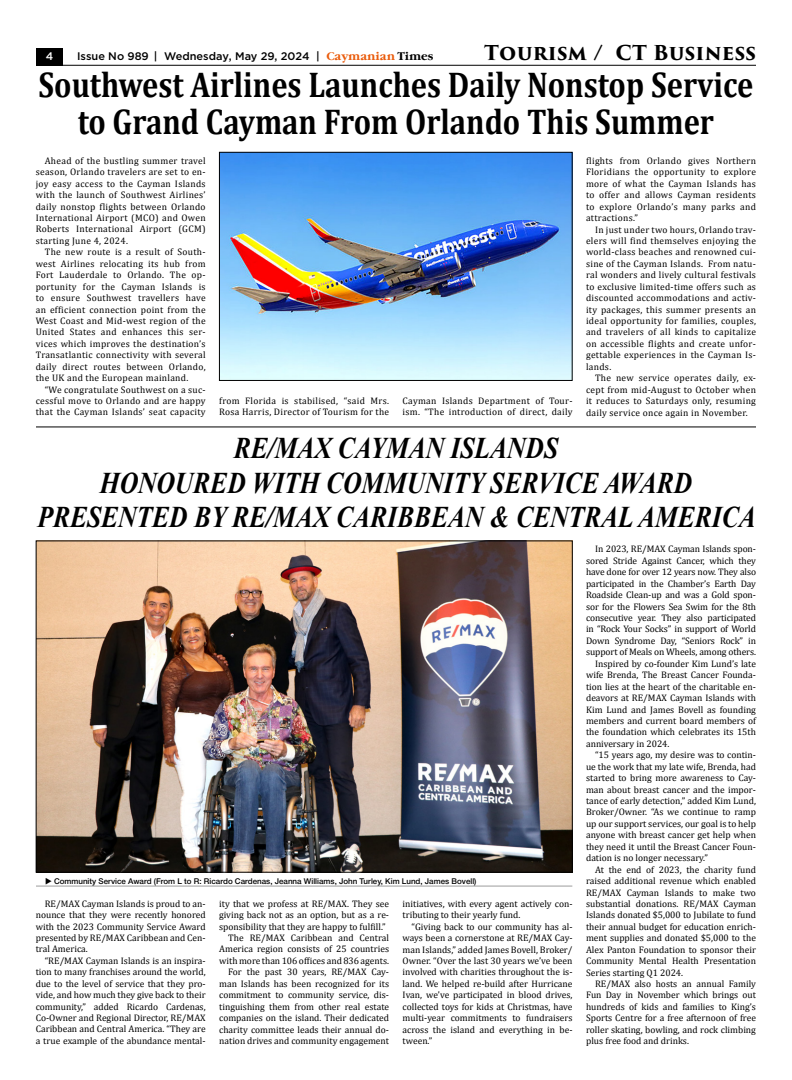
<style>
.page{position:relative;width:792px;height:1080px;background:#fff}
.page>*{position:absolute;margin:0;border:0;box-sizing:border-box;transform-origin:0 0}
.t1{font:700 36px/37px "Cambria";color:#000;text-align:center;scale:.85 1}
.t2{font:italic 700 30px/34.5px "Times New Roman";color:#000;text-align:center;scale:.85 1}
.t3{font:700 20px "Trajan Pro 3";letter-spacing:.01em;color:#000}
.t4{font:500 11px "Gotham";color:#000}
.t5{font:500 11px "Gotham";color:#fff}
.t6{font:9.5px/11.4px "Cambria";color:#000;text-align:justify}
.t7{font:9.5px/11.4px "Cambria";letter-spacing:.03em;color:#000}
.t8{font:500 8px "Helvetica Neue Cyr";color:#000}
.s1{font-family:"Garamond C";font-weight:700;color:#ea5b0b}
.s2{font-family:"Garamond C";font-weight:700}
</style>
<div class="page">
<hr style="left:36px;top:426px;width:720px;height:1px;background:#000">
<hr style="left:36px;top:886px;width:536px;height:1px;background:#9d9d9c">
<img style="left:38px;top:543px;width:532px;height:327px">
<img style="left:221px;top:154px;width:349px;height:225px">
<div style="left:219px;top:152px;width:353px;height:229px;border:1px solid #000"></div>
<div style="left:36px;top:48px;width:27px;height:18px;background:#000"></div>
<hr style="left:36px;top:65px;width:720px;height:1px;background:#000">
<p class="t5" style="left:46px;top:49px;width:9px">4</p>
<p class="t4" style="left:77px;top:49px;width:358px">Issue No 989 | Wednesday, May 29, 2024 | <span class="s1">Caymanian</span> <span class="s2">Times</span></p>
<h3 class="t3" style="left:484px;top:38px;width:273px">Tourism / CT Business</h3>
<h1 class="t1" style="left:38px;top:65px;width:843px">Southwest Airlines Launches Daily Nonstop Service to Grand Cayman From Orlando This Summer</h1>
<p class="t6" style="left:36px;top:155px;width:171px;text-indent:9px">Ahead of the bustling summer travel season, Orlando travelers are set to en&shy;joy easy access to the Cayman Islands with the launch of Southwest Airlines’ daily nonstop flights between Orlando International Airport (MCO) and Owen Roberts International Airport (GCM) starting June 4, 2024.</p>
<p class="t6" style="left:36px;top:246px;width:171px;text-indent:9px">The new route is a result of South&shy;west Airlines relocating its hub from Fort Lauderdale to Orlando. The op&shy;portunity for the Cayman Islands is to ensure Southwest travellers have an efficient connection point from the West Coast and Mid-west region of the United States and enhances this ser&shy;vices which improves the destination’s Transatlantic connectivity with several daily direct routes between Orlando, the UK and the European mainland.</p>
<p class="t6" style="left:36px;top:384px;width:171px;text-indent:9px">“We congratulate Southwest on a suc&shy;cessful move to Orlando and are happy that the Cayman Islands’ seat capacity</p>
<p class="t7" style="left:219px;top:395px;width:171px">from Florida is stabilised, “said Mrs.<br>Rosa Harris, Director of Tourism for the</p>
<p class="t7" style="left:403px;top:395px;width:171px">Cayman Islands Department of Tour&shy;ism. “The introduction of direct, daily</p>
<p class="t6" style="left:586px;top:155px;width:171px">flights from Orlando gives Northern Floridians the opportunity to explore more of what the Cayman Islands has to offer and allows Cayman residents to explore Orlando’s many parks and attractions.”</p>
<p class="t6" style="left:586px;top:224px;width:171px;text-indent:9px">In just under two hours, Orlando trav&shy;elers will find themselves enjoying the world-class beaches and renowned cui&shy;sine of the Cayman Islands. From natu&shy;ral wonders and lively cultural festivals to exclusive limited-time offers such as discounted accommodations and activ&shy;ity packages, this summer presents an ideal opportunity for families, couples, and travelers of all kinds to capitalize on accessible flights and create unfor&shy;gettable experiences in the Cayman Is&shy;lands.</p>
<p class="t6" style="left:586px;top:372px;width:171px;text-indent:9px">The new service operates daily, ex&shy;cept from mid-August to October when it reduces to Saturdays only, resuming daily service once again in November.</p>
<h2 class="t2" style="left:37px;top:430px;width:847px">RE/MAX CAYMAN ISLANDS<br>HONOURED WITH COMMUNITY SERVICE AWARD<br>PRESENTED BY RE/MAX CARIBBEAN &amp; CENTRAL AMERICA</h2>
<p class="t8" style="left:54px;top:877px;width:424px">Community Service Award (From L to R: Ricardo Cardenas, Jeanna Williams, John Turley, Kim Lund, James Bovell)</p>
<p class="t6" style="left:36px;top:898px;width:171px;text-indent:9px">RE/MAX Cayman Islands is proud to an&shy;nounce that they were recently honored with the 2023 Community Service Award presented by RE/MAX Caribbean and Cen&shy;tral America.</p>
<p class="t6" style="left:36px;top:955px;width:171px;text-indent:9px">“RE/MAX Cayman Islands is an inspira&shy;tion to many franchises around the world, due to the level of service that they pro&shy;vide, and how much they give back to their community,” added Ricardo Cardenas, Co-Owner and Regional Director, RE/MAX Caribbean and Central America. “They are a true example of the abundance mental-</p>
<p class="t6" style="left:219px;top:898px;width:171px">ity that we profess at RE/MAX. They see</p>
<p class="t6" style="left:219px;top:909px;width:171px">giving back not as an option, but as a re-</p>
<p class="t6" style="left:219px;top:921px;width:168px">sponsibility that they are happy to fulfill.”</p>
<p class="t6" style="left:228px;top:932px;width:162px">The RE/MAX Caribbean and Central</p>
<p class="t6" style="left:219px;top:943px;width:171px">America region consists of 25 countries</p>
<p class="t6" style="left:219px;top:955px;width:171px">with more than 106 offices and 836 agents.</p>
<p class="t6" style="left:228px;top:966px;width:162px">For the past 30 years, RE/MAX Cay-</p>
<p class="t6" style="left:219px;top:978px;width:171px">man Islands has been recognized for its</p>
<p class="t6" style="left:219px;top:989px;width:171px">commitment to community service, dis-</p>
<p class="t6" style="left:219px;top:1001px;width:171px">tinguishing them from other real estate</p>
<p class="t6" style="left:219px;top:1012px;width:171px">companies on the island. Their dedicated</p>
<p class="t6" style="left:219px;top:1024px;width:171px">charity committee leads their annual do-</p>
<p class="t6" style="left:219px;top:1035px;width:171px">nation drives and community engagement</p>
<p class="t6" style="left:403px;top:898px;width:171px">initiatives, with every agent actively con&shy;tributing to their yearly fund.</p>
<p class="t6" style="left:403px;top:921px;width:171px;text-indent:9px">“Giving back to our community has al&shy;ways been a cornerstone at RE/MAX Cay&shy;man Islands,” added James Bovell, Broker/ Owner. “Over the last 30 years we’ve been involved with charities throughout the is&shy;land. We helped re-build after Hurricane Ivan, we’ve participated in blood drives, collected toys for kids at Christmas, have multi-year commitments to fundraisers across the island and everything in be&shy;tween.”</p>
<p class="t6" style="left:595px;top:543px;width:162px">In 2023, RE/MAX Cayman Islands spon-</p>
<p class="t6" style="left:586px;top:555px;width:171px">sored Stride Against Cancer, which they</p>
<p class="t6" style="left:586px;top:566px;width:171px">have done for over 12 years now. They also</p>
<p class="t6" style="left:586px;top:578px;width:171px">participated in the Chamber’s Earth Day</p>
<p class="t6" style="left:586px;top:589px;width:171px">Roadside Clean-up and was a Gold spon-</p>
<p class="t6" style="left:586px;top:601px;width:171px">sor for the Flowers Sea Swim for the 8th</p>
<p class="t6" style="left:586px;top:612px;width:171px">consecutive year. They also participated</p>
<p class="t6" style="left:586px;top:623px;width:171px">in “Rock Your Socks” in support of World</p>
<p class="t6" style="left:586px;top:635px;width:171px">Down Syndrome Day, “Seniors Rock” in</p>
<p class="t6" style="left:586px;top:646px;width:171px">support of Meals on Wheels, among others.</p>
<p class="t6" style="left:595px;top:658px;width:162px">Inspired by co-founder Kim Lund’s late</p>
<p class="t6" style="left:586px;top:669px;width:171px">wife Brenda, The Breast Cancer Founda-</p>
<p class="t6" style="left:586px;top:681px;width:171px">tion lies at the heart of the charitable en-</p>
<p class="t6" style="left:586px;top:692px;width:171px">deavors at RE/MAX Cayman Islands with</p>
<p class="t6" style="left:586px;top:704px;width:171px">Kim Lund and James Bovell as founding</p>
<p class="t6" style="left:586px;top:715px;width:171px">members and current board members of</p>
<p class="t6" style="left:586px;top:726px;width:171px">the foundation which celebrates its 15th</p>
<p class="t6" style="left:586px;top:738px;width:85px">anniversary in 2024.</p>
<p class="t6" style="left:595px;top:749px;width:162px">“15 years ago, my desire was to contin-</p>
<p class="t6" style="left:586px;top:761px;width:171px">ue the work that my late wife, Brenda, had</p>
<p class="t6" style="left:586px;top:772px;width:171px">started to bring more awareness to Cay-</p>
<p class="t6" style="left:586px;top:784px;width:171px">man about breast cancer and the impor-</p>
<p class="t6" style="left:586px;top:795px;width:171px">tance of early detection,” added Kim Lund,</p>
<p class="t6" style="left:586px;top:806px;width:171px">Broker/Owner. “As we continue to ramp</p>
<p class="t6" style="left:586px;top:818px;width:171px">up our support services, our goal is to help</p>
<p class="t6" style="left:586px;top:829px;width:171px">anyone with breast cancer get help when</p>
<p class="t6" style="left:586px;top:841px;width:171px">they need it until the Breast Cancer Foun-</p>
<p class="t6" style="left:586px;top:852px;width:123px">dation is no longer necessary.”</p>
<p class="t6" style="left:595px;top:864px;width:162px">At the end of 2023, the charity fund</p>
<p class="t6" style="left:586px;top:875px;width:171px">raised additional revenue which enabled</p>
<p class="t6" style="left:586px;top:887px;width:171px">RE/MAX Cayman Islands to make two</p>
<p class="t6" style="left:586px;top:898px;width:171px">substantial donations. RE/MAX Cayman</p>
<p class="t6" style="left:586px;top:909px;width:171px">Islands donated $5,000 to Jubilate to fund</p>
<p class="t6" style="left:586px;top:921px;width:171px">their annual budget for education enrich-</p>
<p class="t6" style="left:586px;top:932px;width:171px">ment supplies and donated $5,000 to the</p>
<p class="t6" style="left:586px;top:944px;width:171px">Alex Panton Foundation to sponsor their</p>
<p class="t6" style="left:586px;top:955px;width:171px">Community Mental Health Presentation</p>
<p class="t6" style="left:586px;top:967px;width:99px">Series starting Q1 2024.</p>
<p class="t6" style="left:595px;top:978px;width:162px">RE/MAX also hosts an annual Family</p>
<p class="t6" style="left:586px;top:989px;width:171px">Fun Day in November which brings out</p>
<p class="t6" style="left:586px;top:1001px;width:171px">hundreds of kids and families to King’s</p>
<p class="t6" style="left:586px;top:1012px;width:171px">Sports Centre for a free afternoon of free</p>
<p class="t6" style="left:586px;top:1024px;width:171px">roller skating, bowling, and rock climbing</p>
<p class="t6" style="left:586px;top:1035px;width:104px">plus free food and drinks.</p>
</div>
